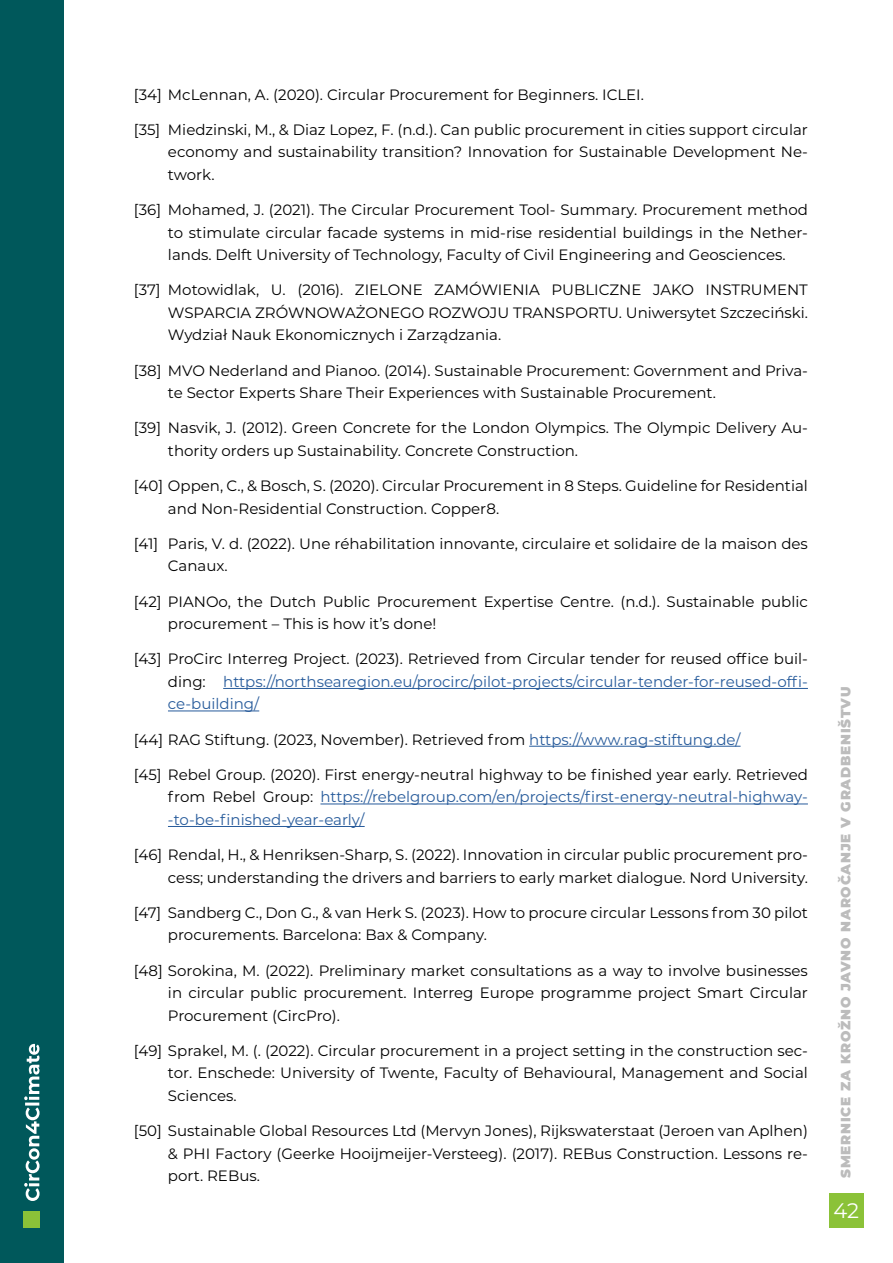
<style>
.page{position:relative;width:893px;height:1263px;background:#fff}
.page>*{position:absolute;margin:0;border:0;box-sizing:border-box;transform-origin:0 0}
.t1{font:21px "Montserrat";color:#fff}
.t2{font:15px/22.5px "Montserrat";color:#000;text-align:justify}
.t3{font:15px/22.5px "Montserrat";color:#275b9b;text-align:justify}
.t4{font:900 13.5px "Montserrat";letter-spacing:.06em;color:#bcbcbc}
.s1{color:#000}
.s2{color:#275b9b}
</style>
<div class="page">
<div style="left:0;top:0;width:64px;height:1263px;background:#00585b"></div>
<div style="left:829px;top:1193px;width:35px;height:35px;background:#8bc238"></div>
<svg style="left:24px;top:1044px;width:16px;height:157px"></svg>
<div style="left:24px;top:1211px;width:16px;height:17px;background:#8bc238"></div>
<hr style="left:223px;top:688px;width:585px;height:1px;background:#275b9b">
<hr style="left:168px;top:710px;width:91px;height:1px;background:#275b9b">
<hr style="left:529px;top:746px;width:212px;height:1px;background:#275b9b">
<hr style="left:320px;top:803px;width:488px;height:1px;background:#275b9b">
<hr style="left:168px;top:826px;width:197px;height:1px;background:#275b9b">
<p class="t2" style="left:134px;top:82px;width:512px">[34] McLennan, A. (2020). Circular Procurement for Beginners. ICLEI.</p>
<p class="t2" style="left:168px;top:118px;width:641px;text-indent:-34px">[35] Miedzinski, M., &amp; Diaz Lopez, F. (n.d.). Can public procurement in cities support circular economy and sustainability transition? Innovation for Sustainable Development Ne&shy;twork.</p>
<p class="t2" style="left:168px;top:198px;width:641px;text-indent:-34px">[36] Mohamed, J. (2021). The Circular Procurement Tool- Summary. Procurement method to stimulate circular facade systems in mid-rise residential buildings in the Nether&shy;lands. Delft University of Technology, Faculty of Civil Engineering and Geosciences.</p>
<p class="t2" style="left:168px;top:278px;width:641px;text-indent:-34px">[37] Motowidlak, U. (2016). ZIELONE ZAMÓWIENIA PUBLICZNE JAKO INSTRUMENT WSPARCIA ZRÓWNOWAŻONEGO ROZWOJU TRANSPORTU. Uniwersytet Szczeciński.<br>Wydział Nauk Ekonomicznych i Zarządzania.</p>
<p class="t2" style="left:168px;top:358px;width:641px;text-indent:-34px">[38] MVO Nederland and Pianoo. (2014). Sustainable Procurement: Government and Priva&shy;te Sector Experts Share Their Experiences with Sustainable Procurement.</p>
<p class="t2" style="left:168px;top:416px;width:641px;text-indent:-34px">[39] Nasvik, J. (2012). Green Concrete for the London Olympics. The Olympic Delivery Au&shy;thority orders up Sustainability. Concrete Construction.</p>
<p class="t2" style="left:168px;top:474px;width:641px;text-indent:-34px">[40] Oppen, C., &amp; Bosch, S. (2020). Circular Procurement in 8 Steps. Guideline for Residential and Non-Residential Construction. Copper8.</p>
<p class="t2" style="left:168px;top:532px;width:641px;text-indent:-34px">[41] Paris, V. d. (2022). Une réhabilitation innovante, circulaire et solidaire de la maison des<br>Canaux.</p>
<p class="t2" style="left:168px;top:589px;width:641px;text-indent:-34px">[42] PIANOo, the Dutch Public Procurement Expertise Centre. (n.d.). Sustainable public procurement – This is how it’s done!</p>
<p class="t3" style="left:168px;top:647px;width:641px;text-indent:-34px"><span class="s1">[43] ProCirc Interreg Project. (2023). Retrieved from Circular tender for reused office buil&shy;ding:</span> https://northsearegion.eu/procirc/pilot-projects/circular-tender-for-reused-offi&shy;ce-building/</p>
<p class="t2" style="left:134px;top:727px;width:608px">[44] RAG Stiftung. (2023, November). Retrieved from <span class="s2">https://www.rag-stiftung.de/</span></p>
<p class="t2" style="left:168px;top:763px;width:641px;text-indent:-34px">[45] Rebel Group. (2020). First energy-neutral highway to be finished year early. Retrieved from Rebel Group: <span class="s2">https://rebelgroup.com/en/projects/first-energy-neutral-highway--to-be-finished-year-early/</span></p>
<p class="t2" style="left:134px;top:843px;width:675px;text-align:right">[46] Rendal, H., &amp; Henriksen-Sharp, S. (2022). Innovation in circular public procurement pro&shy;cess; understanding the drivers and barriers to early market dialogue. Nord University.</p>
<p class="t2" style="left:168px;top:901px;width:641px;text-indent:-34px">[47] Sandberg C., Don G., &amp; van Herk S. (2023). How to procure circular Lessons from 30 pilot procurements. Barcelona: Bax &amp; Company.</p>
<p class="t2" style="left:168px;top:958px;width:641px;text-indent:-34px">[48] Sorokina, M. (2022). Preliminary market consultations as a way to involve businesses in circular public procurement. Interreg Europe programme project Smart Circular Procurement (CircPro).</p>
<p class="t2" style="left:168px;top:1039px;width:641px;text-indent:-34px">[49] Sprakel, M. (. (2022). Circular procurement in a project setting in the construction sec&shy;tor. Enschede: University of Twente, Faculty of Behavioural, Management and Social Sciences.</p>
<p class="t2" style="left:168px;top:1119px;width:641px;text-indent:-34px">[50] Sustainable Global Resources Ltd (Mervyn Jones), Rijkswaterstaat (Jeroen van Aplhen) &amp; PHI Factory (Geerke Hooijmeijer-Versteeg). (2017). REBus Construction. Lessons re&shy;port. REBus.</p>
<p class="t4" style="left:835px;top:1178px;width:493px;rotate:-90deg">SMERNICE ZA KROŽNO JAVNO NAROČANJE V GRADBENIŠTVU</p>
<h1 class="t1" style="left:833px;top:1196px;width:27px">42</h1>
</div>
